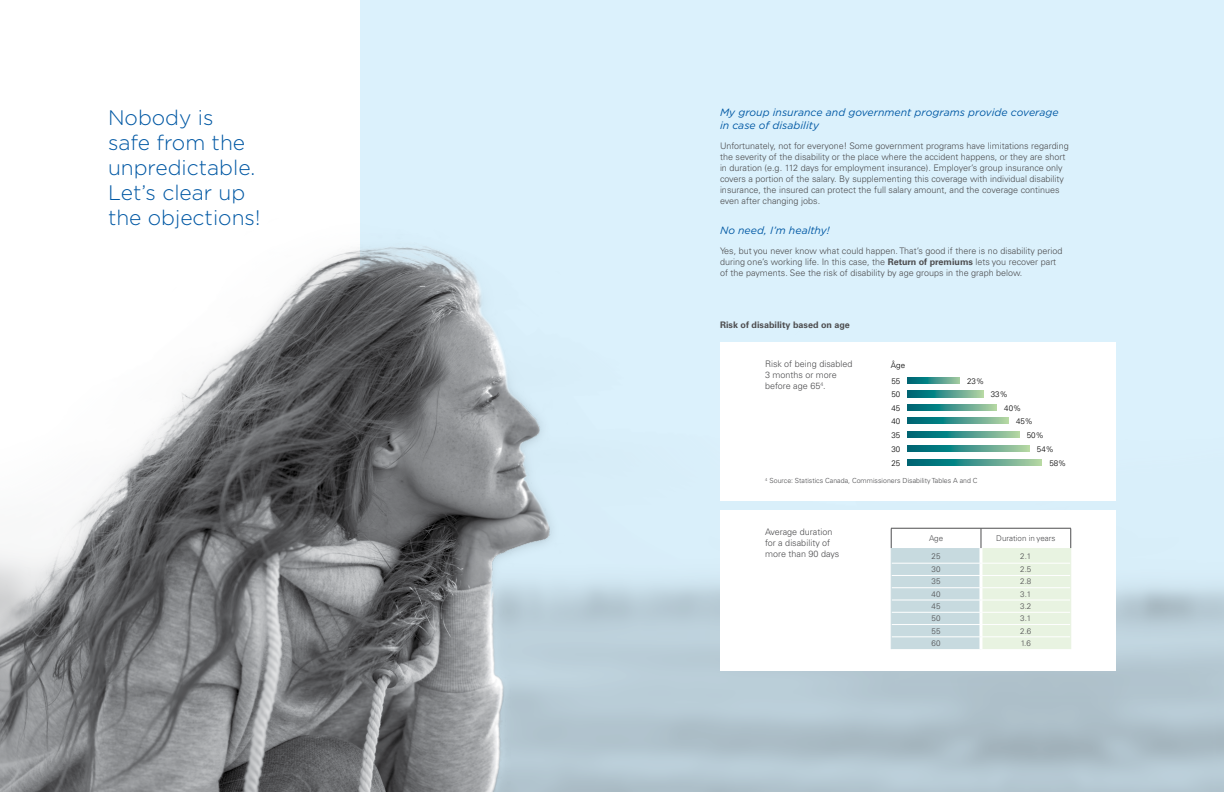
<style>
.page{position:relative;width:1224px;height:792px;background:#fff}
.page>*{position:absolute;margin:0;border:0;box-sizing:border-box;transform-origin:0 0}
.t1{font:300 21px/25px "Gotham";color:#0058a4}
.t2{font:italic 10.5px/12.5px "Gotham";color:#0058a4}
.t3{font:300 9px/11px "Univers LT Pro 45";color:#4d4d4f}
.t4{font:700 9px "Univers LT Pro 65";color:#4d4d4f}
.t5{font:300 8px "Univers LT Pro 45";color:#4d4d4f}
.t6{font:300 8px "Univers";color:#000}
.Footnote{font:300 7px "Univers LT Pro 45";color:#4d4d4f}
.s1{font-family:"Univers LT Pro 65";font-weight:700}
</style>
<div class="page">
<svg style="left:891px;top:528px;width:180px;height:121px"></svg>
<img style="left:0;top:0;width:612px;height:792px">
<svg style="left:908px;top:460px;width:134px;height:6px"></svg>
<svg style="left:908px;top:445px;width:121px;height:7px"></svg>
<svg style="left:908px;top:431px;width:111px;height:6px"></svg>
<svg style="left:908px;top:418px;width:100px;height:6px"></svg>
<svg style="left:908px;top:404px;width:89px;height:7px"></svg>
<svg style="left:908px;top:377px;width:52px;height:7px"></svg>
<svg style="left:908px;top:391px;width:75px;height:6px"></svg>
<p class="t1" style="left:108px;top:104px;width:154px">Nobody is safe from the unpredictable.<br>Let’s clear up the objections!</p>
<h2 class="t2" style="left:720px;top:106px;width:340px">My group insurance and government programs provide coverage in case of disability</h2>
<p class="t3" style="left:720px;top:140px;width:350px">Unfortunately, not for everyone! Some government programs have limitations regarding the severity of the disability or the place where the accident happens, or they are short in duration (e.g. 112 days for employment insurance). Employer’s group insurance only covers a portion of the salary. By supplementing this coverage with individual disability insurance, the insured can protect the full salary amount, and the coverage continues even after changing jobs.</p>
<h2 class="t2" style="left:720px;top:224px;width:111px">No need, I’m healthy!</h2>
<p class="t3" style="left:720px;top:245px;width:344px">Yes, but you never know what could happen. That’s good if there is no disability period during one’s working life. In this case, the <span class="s1">Return of premiums</span> lets you recover part of the payments. See the risk of disability by age groups in the graph below.</p>
<h4 class="t4" style="left:720px;top:318px;width:131px">Risk of disability based on age</h4>
<p class="t3" style="left:765px;top:358px;width:89px">Risk of being disabled<br>3 months or more before age 65<sup>4</sup>.</p>
<p class="t6" style="left:891px;top:361px;width:16px">Âge</p>
<p class="t6" style="left:892px;top:376px;width:10px">55</p>
<p class="t6" style="left:967px;top:376px;width:18px">23%</p>
<p class="t6" style="left:892px;top:389px;width:10px">50</p>
<p class="t6" style="left:991px;top:389px;width:18px">33%</p>
<p class="t6" style="left:892px;top:403px;width:10px">45</p>
<p class="t6" style="left:1004px;top:403px;width:18px">40%</p>
<p class="t6" style="left:892px;top:416px;width:10px">40</p>
<p class="t6" style="left:1016px;top:416px;width:18px">45%</p>
<p class="t6" style="left:892px;top:430px;width:10px">35</p>
<p class="t6" style="left:1027px;top:430px;width:18px">50%</p>
<p class="t6" style="left:892px;top:444px;width:10px">30</p>
<p class="t6" style="left:1037px;top:444px;width:18px">54%</p>
<p class="t6" style="left:892px;top:458px;width:10px">25</p>
<p class="t6" style="left:1049px;top:458px;width:18px">58%</p>
<p class="Footnote" style="left:765px;top:476px;width:214px"><sup>4</sup> Source: Statistics Canada, Commissioners Disability Tables A and C</p>
<p class="t3" style="left:765px;top:526px;width:76px">Average duration for a disability of more than 90 days</p>
<p class="t5" style="left:929px;top:533px;width:16px">Age</p>
<p class="t5" style="left:996px;top:533px;width:61px">Duration in years</p>
<p class="t5" style="left:932px;top:550px;width:10px">25</p>
<p class="t5" style="left:1020px;top:550px;width:13px">2.1</p>
<p class="t5" style="left:932px;top:564px;width:10px">30</p>
<p class="t5" style="left:1020px;top:564px;width:13px">2.5</p>
<p class="t5" style="left:932px;top:576px;width:10px">35</p>
<p class="t5" style="left:1020px;top:576px;width:13px">2.8</p>
<p class="t5" style="left:932px;top:589px;width:10px">40</p>
<p class="t5" style="left:1020px;top:589px;width:13px">3.1</p>
<p class="t5" style="left:932px;top:601px;width:10px">45</p>
<p class="t5" style="left:1020px;top:601px;width:13px">3.2</p>
<p class="t5" style="left:932px;top:613px;width:10px">50</p>
<p class="t5" style="left:1020px;top:613px;width:13px">3.1</p>
<p class="t5" style="left:932px;top:625px;width:10px">55</p>
<p class="t5" style="left:1020px;top:625px;width:13px">2.6</p>
<p class="t5" style="left:932px;top:638px;width:10px">60</p>
<p class="t5" style="left:1021px;top:638px;width:11px">1.6</p>
</div>
